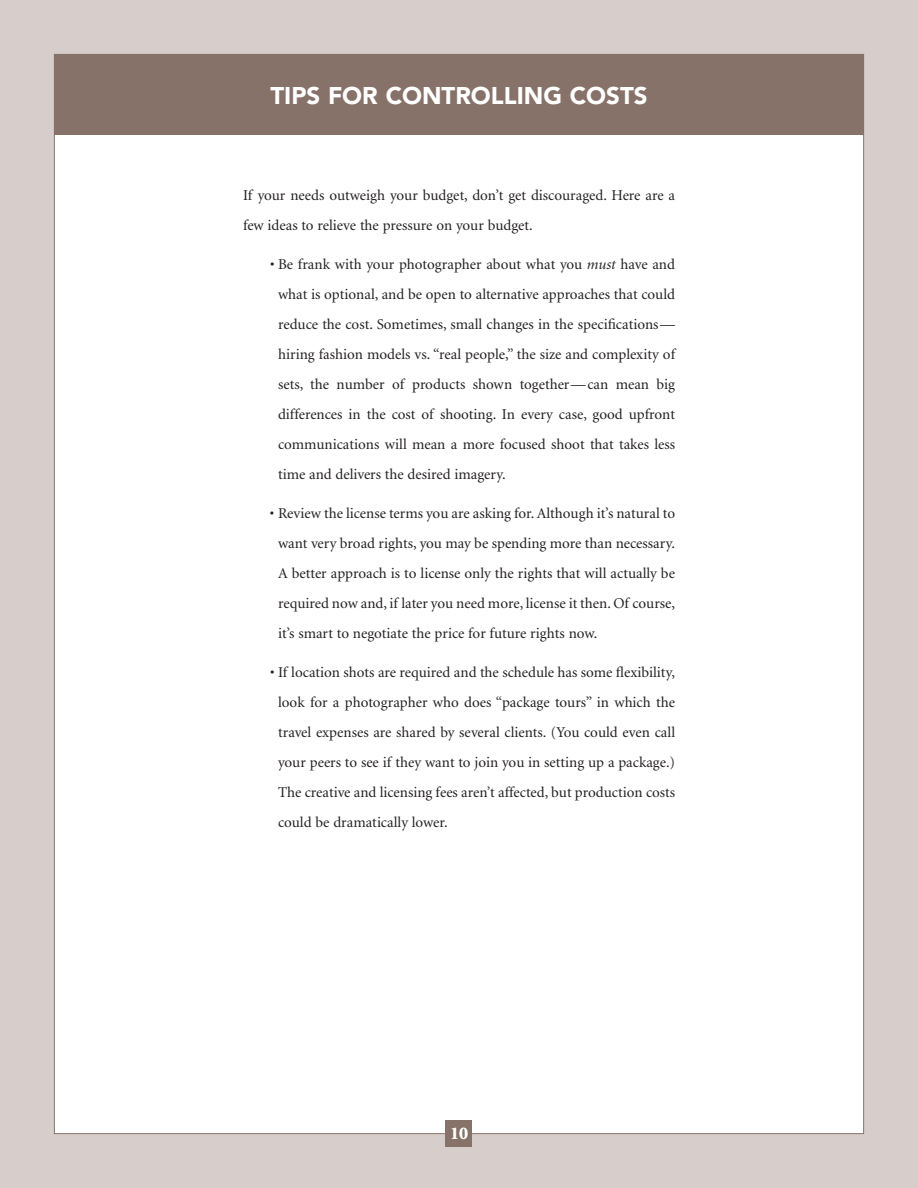
<style>
.page{position:relative;width:918px;height:1188px;background:#d7cecb}
.page>*{position:absolute;margin:0;border:0;box-sizing:border-box;transform-origin:0 0}
.t1{font:900 24px "Avenir";color:#fff}
.t2{font:900 18px "Minion";color:#fff}
.t3{font:15px/30px "Minion";color:#231f20;text-align:justify}
.s1{font-style:italic}
</style>
<div class="page">
<div style="left:54px;top:54px;width:810px;height:1080px;background:#fff"></div>
<div style="left:446px;top:1120px;width:26px;height:28px;background:#877269"></div>
<div style="left:54px;top:54px;width:810px;height:81px;background:#877269"></div>
<h1 class="t1" style="left:270px;top:86px;width:379px">TIPS FOR CONTROLLING COSTS</h1>
<p class="t3" style="left:243px;top:181px;width:434px">If your needs outweigh your budget, don’t get discouraged. Here are a few ideas to relieve the pressure on your budget.</p>
<p class="t3" style="left:278px;top:250px;width:399px;text-indent:-8px">• Be frank with your photographer about what you <span class="s1">must</span> have and what is optional, and be open to alternative approaches that could reduce the cost. Sometimes, small changes in the specifications— hiring fashion models vs. “real people,” the size and complexity of sets, the number of products shown together—can mean big differences in the cost of shooting. In every case, good upfront communications will mean a more focused shoot that takes less time and delivers the desired imagery.</p>
<p class="t3" style="left:278px;top:499px;width:399px;text-indent:-8px">• Review the license terms you are asking for. Although it’s natural to want very broad rights, you may be spending more than necessary.<br>A better approach is to license only the rights that will actually be required now and, if later you need more, license it then. Of course, it’s smart to negotiate the price for future rights now.</p>
<p class="t3" style="left:278px;top:658px;width:399px;text-indent:-8px">• If location shots are required and the schedule has some flexibility, look for a photographer who does “package tours” in which the travel expenses are shared by several clients. (You could even call your peers to see if they want to join you in setting up a package.)<br>The creative and licensing fees aren’t affected, but production costs could be dramatically lower.</p>
<p class="t2" style="left:450px;top:1127px;width:19px">10</p>
</div>
